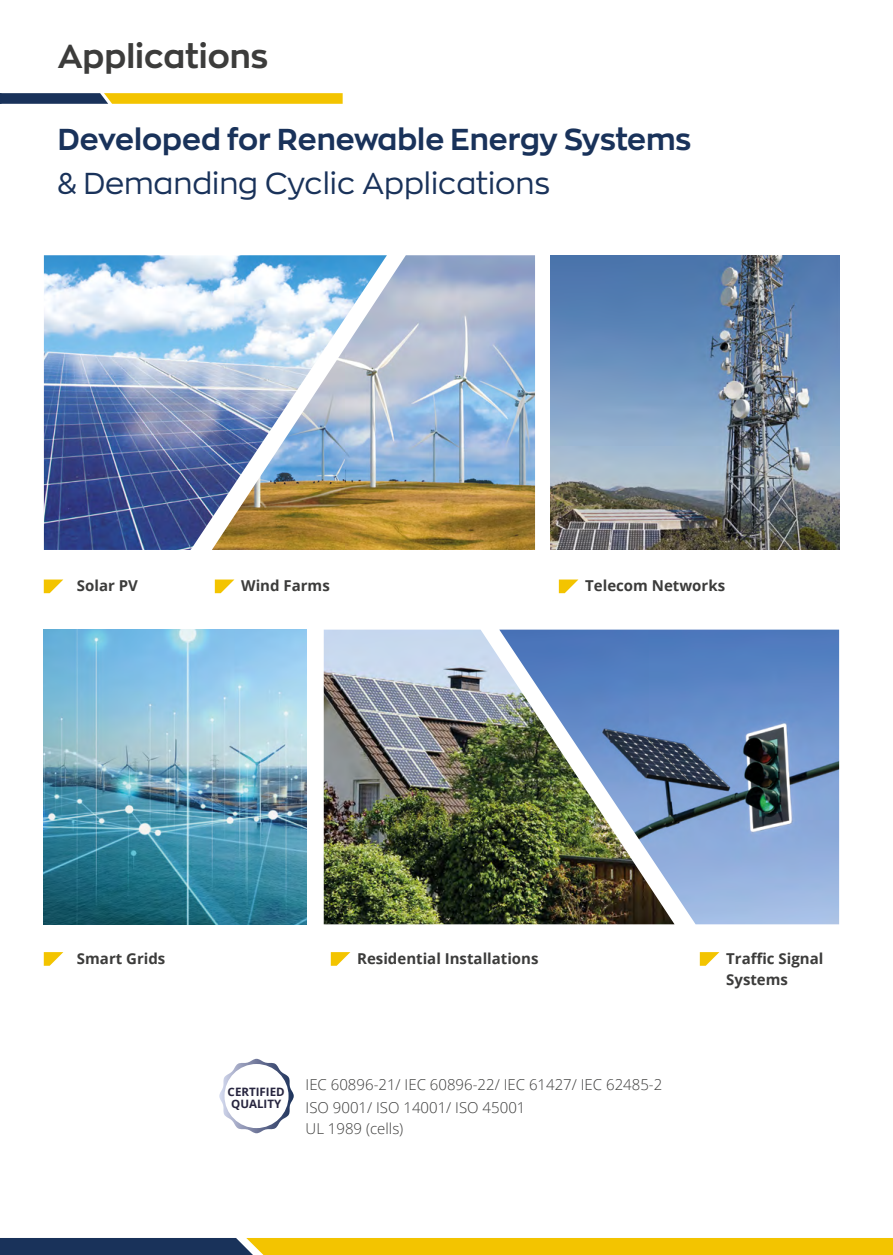
<style>
.page{position:relative;width:893px;height:1255px;background:#fff}
.page>*{position:absolute;margin:0;border:0;box-sizing:border-box;transform-origin:0 0}
.t1{font:700 33px "Zona Pro";color:#3c3c3b}
.t2{font:700 30px "Zona Pro";color:#19325a}
.t3{font:30px "Zona Pro";color:#19325a}
.t4{font:700 15px/21px "Open Sans";color:#3c3c3b}
.t5{font:300 15px/22.6px "Open Sans";color:#3c3c3b}
.t6{font:700 11.55px "Open Sans";color:#27253f}
</style>
<div class="page">
<svg style="left:219px;top:1058px;width:75px;height:75px"></svg>
<div style="left:226px;top:1065px;width:61px;height:61px;background:#fff;border-radius:50%"></div>
<img style="left:44px;top:255px;width:168px;height:295px">
<img style="left:675px;top:629px;width:164px;height:295px">
<svg style="left:44px;top:579px;width:19px;height:14px"></svg>
<svg style="left:44px;top:952px;width:19px;height:13px"></svg>
<svg style="left:215px;top:579px;width:19px;height:14px"></svg>
<svg style="left:331px;top:952px;width:19px;height:13px"></svg>
<svg style="left:559px;top:579px;width:19px;height:14px"></svg>
<svg style="left:700px;top:952px;width:19px;height:13px"></svg>
<img style="left:212px;top:255px;width:323px;height:295px">
<img style="left:324px;top:629px;width:351px;height:295px">
<img style="left:550px;top:255px;width:289px;height:295px">
<img style="left:44px;top:629px;width:263px;height:295px">
<svg style="left:0;top:1238px;width:893px;height:16px"></svg>
<svg style="left:0;top:93px;width:343px;height:11px"></svg>
<p class="t1" style="left:58px;top:35px;width:212px">Applications</p>
<p class="t2" style="left:58px;top:120px;width:635px">Developed for Renewable Energy Systems</p>
<p class="t3" style="left:58px;top:163px;width:494px">&amp; Demanding Cyclic Applications</p>
<p class="t4" style="left:77px;top:574px;width:63px">Solar PV</p>
<p class="t4" style="left:241px;top:574px;width:90px">Wind Farms</p>
<p class="t4" style="left:585px;top:574px;width:141px">Telecom Networks</p>
<p class="t4" style="left:77px;top:947px;width:90px">Smart Grids</p>
<p class="t4" style="left:357px;top:947px;width:183px">Residential Installations</p>
<p class="t6" style="left:228px;top:1083px;width:59px">CERTIFIED</p>
<p class="t6" style="left:231px;top:1095px;width:52px">QUALITY</p>
<p class="t5" style="left:306px;top:1072px;width:358px">IEC 60896-21/ IEC 60896-22/ IEC 61427/ IEC 62485-2<br>ISO 9001/ ISO 14001/ ISO 45001</p>
<p class="t5" style="left:306px;top:1116px;width:99px">UL 1989 (cells)</p>
<p class="t4" style="left:726px;top:947px;width:99px">Traffic Signal<br>Systems</p>
</div>
